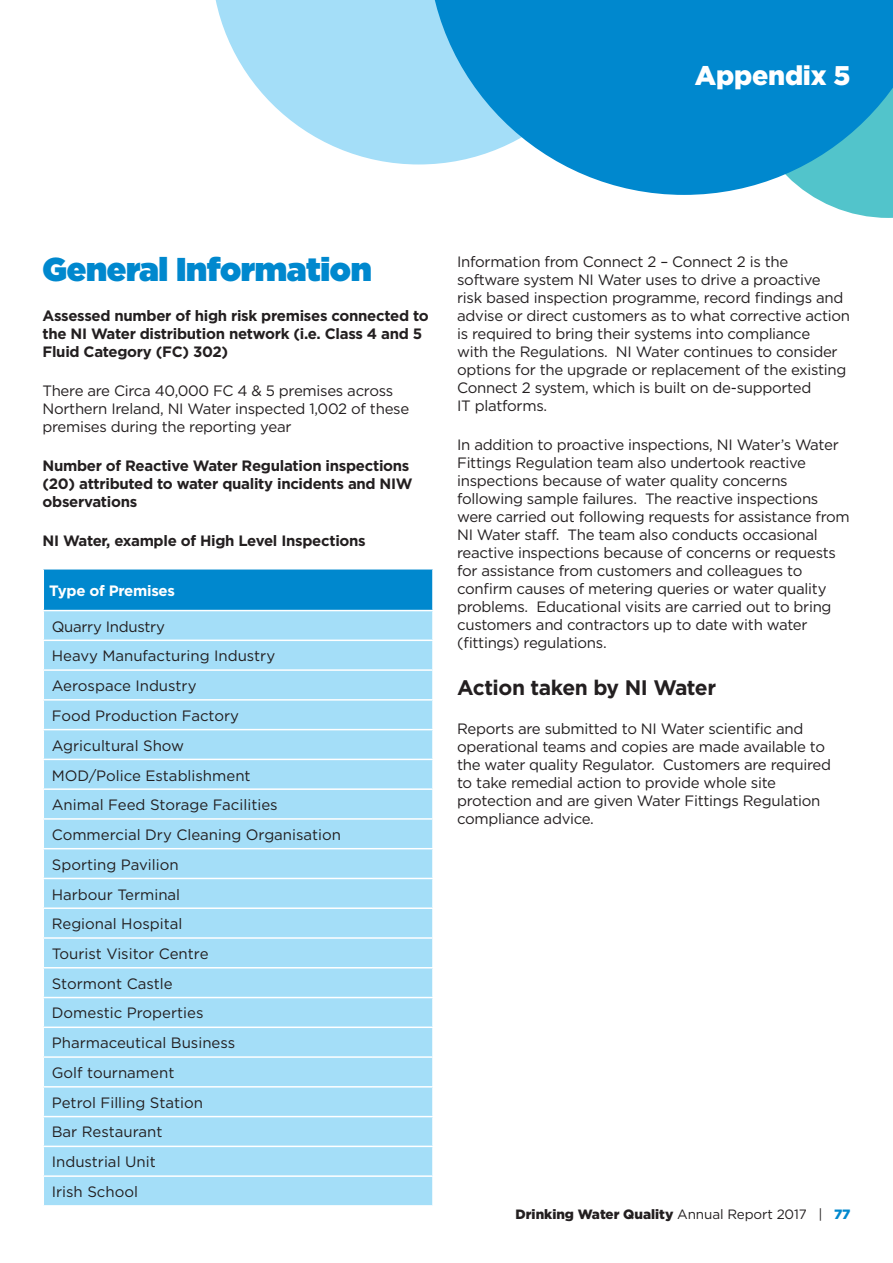
<style>
.page{position:relative;width:893px;height:1263px;background:#fff}
.page>*{position:absolute;margin:0;border:0;box-sizing:border-box;transform-origin:0 0}
.t1{font:33px "Gotham Ultra";letter-spacing:-.01em;color:#0088ce}
.t2{font:900 27px "Gotham";letter-spacing:-.01em;color:#fff}
.t3{font:700 21px "Gotham";letter-spacing:-.02em;color:#231f20}
.t4{font:15px/18px "Gotham";letter-spacing:-.02em;color:#231f20}
.t5{font:15px "Gotham";color:#231f20}
.t6{font:700 15px/18px "Gotham";letter-spacing:-.02em;color:#231f20}
.t7{font:700 15px "Gotham";letter-spacing:-.02em;color:#fff}
.t8{font:900 13.5px "Gotham";color:#231f20}
.s1{font-weight:400}
.s2{color:#0088ce}
</style>
<div class="page">
<div style="left:43px;top:569px;width:390px;height:41px;background:#0088ce"></div>
<div style="left:44px;top:611px;width:388px;height:594px;background:#a4def8"></div>
<hr style="left:43px;top:639px;width:391px;height:2px;background:#fff">
<hr style="left:43px;top:669px;width:391px;height:2px;background:#fff">
<hr style="left:43px;top:699px;width:391px;height:2px;background:#fff">
<hr style="left:43px;top:729px;width:391px;height:1px;background:#fff">
<hr style="left:43px;top:759px;width:391px;height:1px;background:#fff">
<hr style="left:43px;top:788px;width:391px;height:2px;background:#fff">
<hr style="left:43px;top:818px;width:391px;height:2px;background:#fff">
<hr style="left:43px;top:848px;width:391px;height:1px;background:#fff">
<hr style="left:43px;top:878px;width:391px;height:1px;background:#fff">
<hr style="left:43px;top:907px;width:391px;height:2px;background:#fff">
<hr style="left:43px;top:937px;width:391px;height:2px;background:#fff">
<hr style="left:43px;top:967px;width:391px;height:1px;background:#fff">
<hr style="left:43px;top:997px;width:391px;height:1px;background:#fff">
<hr style="left:43px;top:1026px;width:391px;height:2px;background:#fff">
<hr style="left:43px;top:1056px;width:391px;height:2px;background:#fff">
<hr style="left:43px;top:1086px;width:391px;height:1px;background:#fff">
<hr style="left:43px;top:1116px;width:391px;height:1px;background:#fff">
<hr style="left:43px;top:1145px;width:391px;height:2px;background:#fff">
<hr style="left:43px;top:1175px;width:391px;height:2px;background:#fff">
<svg style="left:43px;top:611px;width:1px;height:565px"></svg>
<hr style="left:43px;top:569px;width:1px;height:41px;background:#fff">
<hr style="left:432px;top:569px;width:2px;height:41px;background:#fff">
<svg style="left:811px;top:195px;width:82px;height:23px"></svg>
<svg style="left:215px;top:0;width:212px;height:164px;fill:#a4def8"></svg>
<svg style="left:427px;top:0;width:466px;height:195px;background:#289cd5"></svg>
<p class="t2" style="left:695px;top:60px;width:157px">Appendix 5</p>
<p class="t1" style="left:43px;top:251px;width:331px">General Information</p>
<p class="t6" style="left:43px;top:306px;width:388px">Assessed number of high risk premises connected to the NI Water distribution network (i.e. Class 4 and 5<br>Fluid Category (FC) 302)</p>
<p class="t4" style="left:43px;top:381px;width:368px">There are Circa 40,000 FC 4 &amp; 5 premises across<br>Northern Ireland, NI Water inspected 1,002 of these premises during the reporting year</p>
<p class="t6" style="left:43px;top:457px;width:372px">Number of Reactive Water Regulation inspections (20) attributed to water quality incidents and NIW observations</p>
<p class="t6" style="left:43px;top:532px;width:325px">NI Water, example of High Level Inspections</p>
<p class="t7" style="left:49px;top:581px;width:127px">Type of Premises</p>
<p class="t4" style="left:52px;top:617px;width:115px">Quarry Industry</p>
<p class="t5" style="left:52px;top:646px;width:225px">Heavy Manufacturing Industry</p>
<p class="t5" style="left:52px;top:676px;width:146px">Aerospace Industry</p>
<p class="t5" style="left:52px;top:706px;width:189px">Food Production Factory</p>
<p class="t5" style="left:52px;top:736px;width:134px">Agricultural Show</p>
<p class="t5" style="left:52px;top:766px;width:200px">MOD/Police Establishment</p>
<p class="t5" style="left:52px;top:795px;width:227px">Animal Feed Storage Facilities</p>
<p class="t5" style="left:52px;top:825px;width:291px">Commercial Dry Cleaning Organisation</p>
<p class="t5" style="left:52px;top:855px;width:128px">Sporting Pavilion</p>
<p class="t5" style="left:52px;top:885px;width:130px">Harbour Terminal</p>
<p class="t5" style="left:52px;top:914px;width:132px">Regional Hospital</p>
<p class="t5" style="left:52px;top:944px;width:158px">Tourist Visitor Centre</p>
<p class="t5" style="left:52px;top:974px;width:122px">Stormont Castle</p>
<p class="t5" style="left:52px;top:1003px;width:153px">Domestic Properties</p>
<p class="t5" style="left:52px;top:1033px;width:185px">Pharmaceutical Business</p>
<p class="t5" style="left:52px;top:1063px;width:124px">Golf tournament</p>
<p class="t5" style="left:52px;top:1093px;width:153px">Petrol Filling Station</p>
<p class="t5" style="left:52px;top:1122px;width:112px">Bar Restaurant</p>
<p class="t5" style="left:52px;top:1152px;width:105px">Industrial Unit</p>
<p class="t5" style="left:52px;top:1182px;width:88px">Irish School</p>
<p class="t4" style="left:457px;top:252px;width:395px">Information from Connect 2 – Connect 2 is the software system NI Water uses to drive a proactive<br>risk based inspection programme, record findings and advise or direct customers as to what corrective action is required to bring their systems into compliance<br>with the Regulations. NI Water continues to consider options for the upgrade or replacement of the existing Connect 2 system, which is built on de-supported<br>IT platforms.</p>
<p class="t4" style="left:457px;top:436px;width:394px">In addition to proactive inspections, NI Water’s Water Fittings Regulation team also undertook reactive inspections because of water quality concerns following sample failures. The reactive inspections were carried out following requests for assistance from NI Water staff. The team also conducts occasional reactive inspections because of concerns or requests for assistance from customers and colleagues to confirm causes of metering queries or water quality problems. Educational visits are carried out to bring customers and contractors up to date with water (fittings) regulations.</p>
<p class="t3" style="left:457px;top:673px;width:261px">Action taken by NI Water</p>
<p class="t4" style="left:457px;top:719px;width:375px">Reports are submitted to NI Water scientific and operational teams and copies are made available to the water quality Regulator. Customers are required to take remedial action to provide whole site protection and are given Water Fittings Regulation compliance advice.</p>
<p class="t8" style="left:515px;top:1206px;width:336px">Drinking Water Quality <span class="s1">Annual Report 2017 |</span> <span class="s2">77</span></p>
</div>
